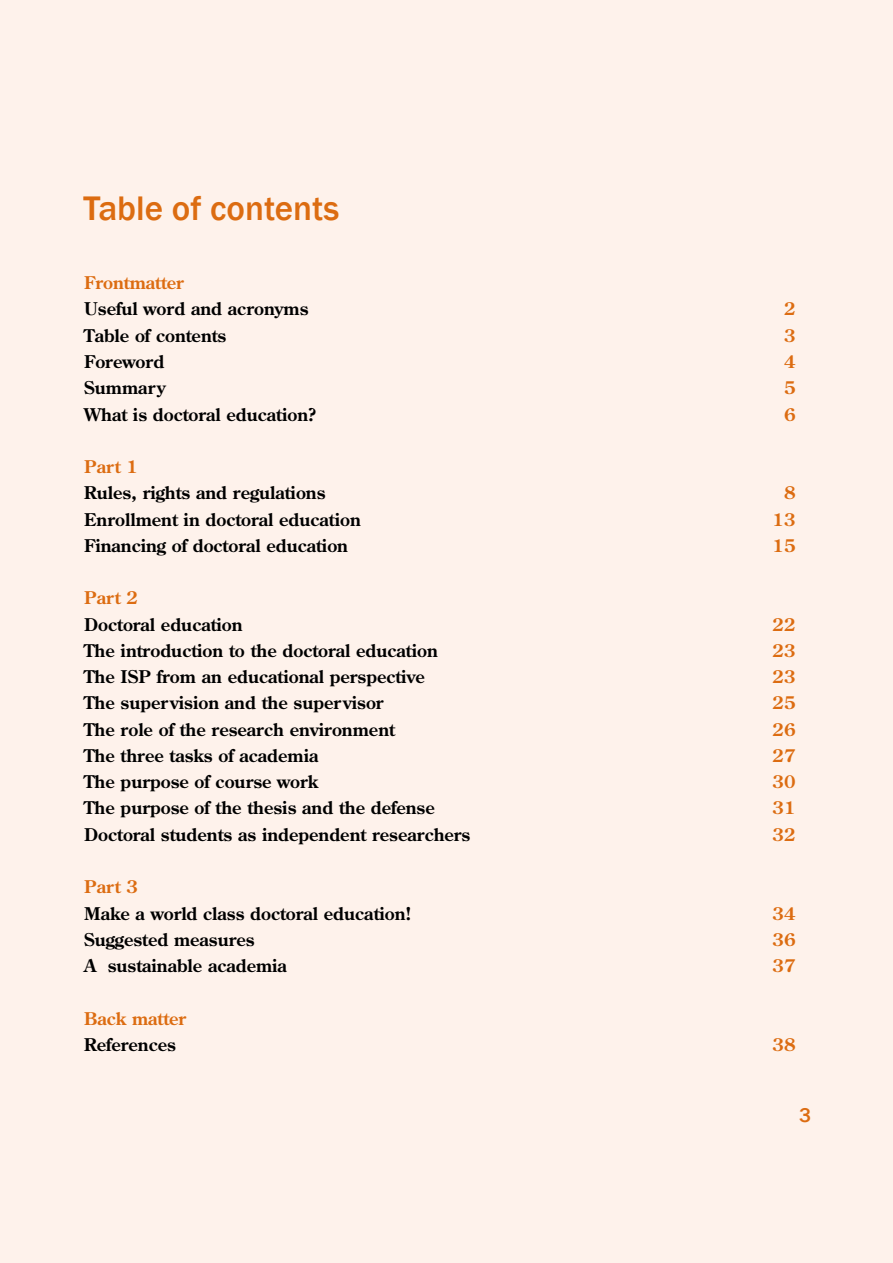
<style>
.page{position:relative;width:893px;height:1263px;background:#fef2eb}
.page>*{position:absolute;margin:0;border:0;box-sizing:border-box;transform-origin:0 0}
.t1{font:500 34.95px "Franklin Gothic";color:#dc6c11}
.t2{font:500 20.4px "Franklin Gothic";color:#dc6c11}
.t3{font:700 17.55px/26.2px "Century Old Style Std";color:#000}
.t4{font:700 17.55px/26.2px "Century Old Style Std";color:#dc6c11;text-align:justify}
</style>
<div class="page">
<h1 class="t1" style="left:83px;top:187px;width:257px">Table of contents</h1>
<p class="t4" style="left:84px;top:269px;width:101px">Frontmatter</p>
<p class="t3" style="left:84px;top:296px;width:234px">Useful word and acronyms<br>Table of contents<br>Foreword<br>Summary<br>What is doctoral education?</p>
<p class="t4" style="left:84px;top:453px;width:55px">Part 1</p>
<p class="t3" style="left:84px;top:479px;width:278px">Rules, rights and regulations<br>Enrollment in doctoral education<br>Financing of doctoral education</p>
<p class="t4" style="left:84px;top:584px;width:55px">Part 2</p>
<p class="t3" style="left:84px;top:611px;width:388px">Doctoral education<br>The introduction to the doctoral education The ISP from an educational perspective<br>The supervision and the supervisor<br>The role of the research environment<br>The three tasks of academia<br>The purpose of course work<br>The purpose of the thesis and the defense Doctoral students as independent researchers</p>
<p class="t4" style="left:84px;top:873px;width:55px">Part 3</p>
<p class="t3" style="left:84px;top:900px;width:329px">Make a world class doctoral education!<br>Suggested measures<br>A sustainable academia</p>
<p class="t4" style="left:84px;top:1005px;width:103px">Back matter</p>
<p class="t3" style="left:84px;top:1031px;width:93px">References</p>
<p class="t4" style="left:784px;top:296px;width:13px">2<br>3<br>4<br>5<br>6</p>
<p class="t4" style="left:773px;top:479px;width:25px;text-indent:12px">8<br>13<br>15</p>
<p class="t4" style="left:773px;top:611px;width:25px">22<br>23<br>23<br>25<br>26<br>27<br>30<br>31<br>32</p>
<p class="t4" style="left:773px;top:900px;width:25px">34<br>36<br>37</p>
<p class="t4" style="left:773px;top:1031px;width:25px">38</p>
<p class="t2" style="left:799px;top:1102px;width:13px">3</p>
</div>
